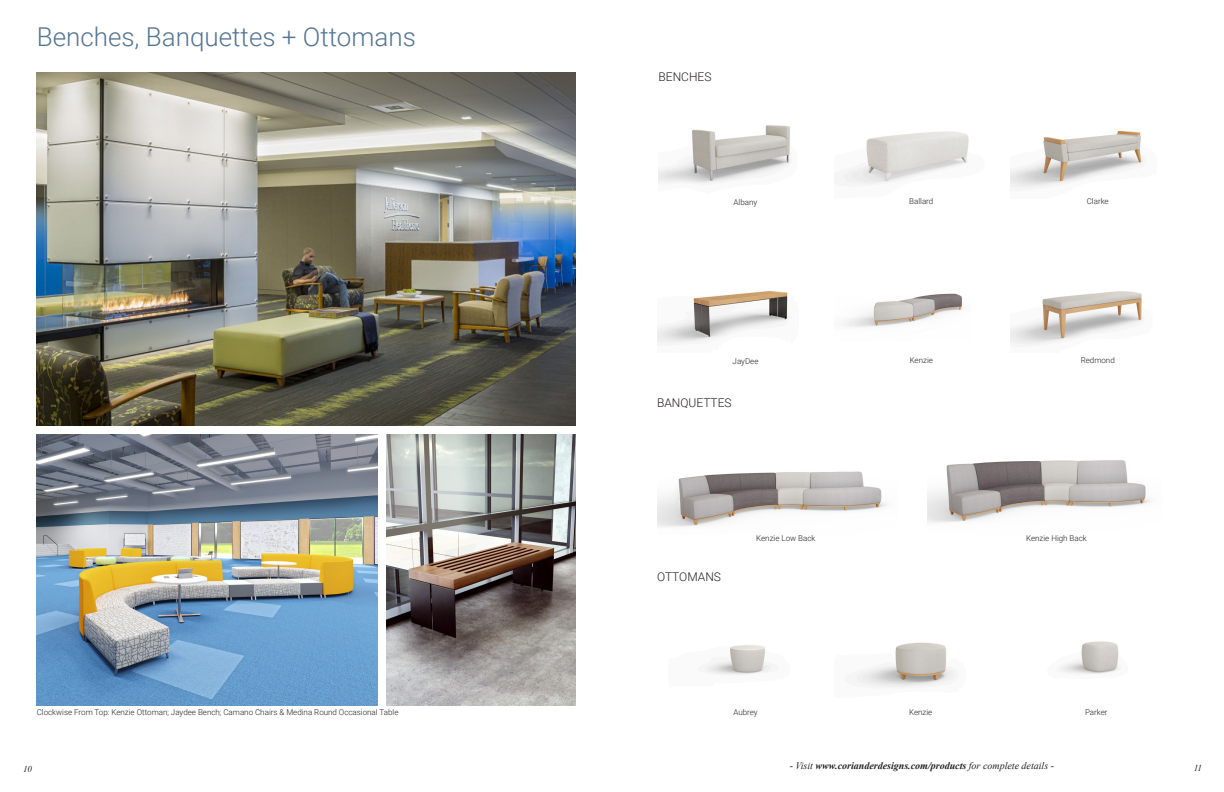
<style>
.page{position:relative;width:1224px;height:792px;background:#fff}
.page>*{position:absolute;margin:0;border:0;box-sizing:border-box;transform-origin:0 0}
.t1{font:300 26px "Roboto";color:#537594}
.t2{font:300 12px "Roboto";color:#231f20}
.t3{font:italic 700 10px "Times New Roman";color:#231f20}
.t4{font:italic 9px "Times New Roman";color:#231f20}
.t5{font:300 8px "Roboto";color:#231f20}
.s1{font-weight:400}
</style>
<div class="page">
<img style="left:36px;top:72px;width:539px;height:354px">
<img style="left:387px;top:435px;width:189px;height:271px">
<img style="left:36px;top:435px;width:341px;height:271px">
<img style="left:658px;top:125px;width:486px;height:63px">
<img style="left:658px;top:291px;width:131px;height:52px">
<img style="left:1010px;top:291px;width:133px;height:54px">
<img style="left:844px;top:293px;width:120px;height:34px">
<img style="left:705px;top:641px;width:414px;height:46px">
<img style="left:658px;top:471px;width:229px;height:56px">
<img style="left:927px;top:460px;width:224px;height:63px">
<p class="t1" style="left:37px;top:18px;width:381px">Benches, Banquettes + Ottomans</p>
<p class="t5" style="left:37px;top:706px;width:363px">Clockwise From Top: Kenzie Ottoman; Jaydee Bench; Camano Chairs &amp; Medina Round Occasional Table</p>
<p class="t2" style="left:659px;top:69px;width:54px">BENCHES</p>
<p class="t5" style="left:734px;top:196px;width:25px">Albany</p>
<p class="t5" style="left:909px;top:196px;width:26px">Ballard</p>
<p class="t5" style="left:1087px;top:196px;width:23px">Clarke</p>
<p class="t5" style="left:733px;top:355px;width:27px">JayDee</p>
<p class="t5" style="left:910px;top:354px;width:25px">Kenzie</p>
<p class="t5" style="left:1081px;top:354px;width:36px">Redmond</p>
<p class="t2" style="left:657px;top:394px;width:76px">BANQUETTES</p>
<p class="t2" style="left:657px;top:568px;width:65px">OTTOMANS</p>
<p class="t5" style="left:756px;top:533px;width:61px">Kenzie Low Back</p>
<p class="t5" style="left:1026px;top:532px;width:62px">Kenzie High Back</p>
<p class="t5" style="left:733px;top:706px;width:26px">Aubrey</p>
<p class="t5" style="left:909px;top:707px;width:25px">Kenzie</p>
<p class="t5" style="left:1085px;top:707px;width:24px">Parker</p>
<p class="t3" style="left:790px;top:758px;width:266px"><span class="s1">- Visit</span> www.corianderdesigns.com/products <span class="s1">for complete details -</span></p>
<p class="t4" style="left:23px;top:763px;width:10px">10</p>
<p class="t4" style="left:1194px;top:762px;width:10px">11</p>
</div>
